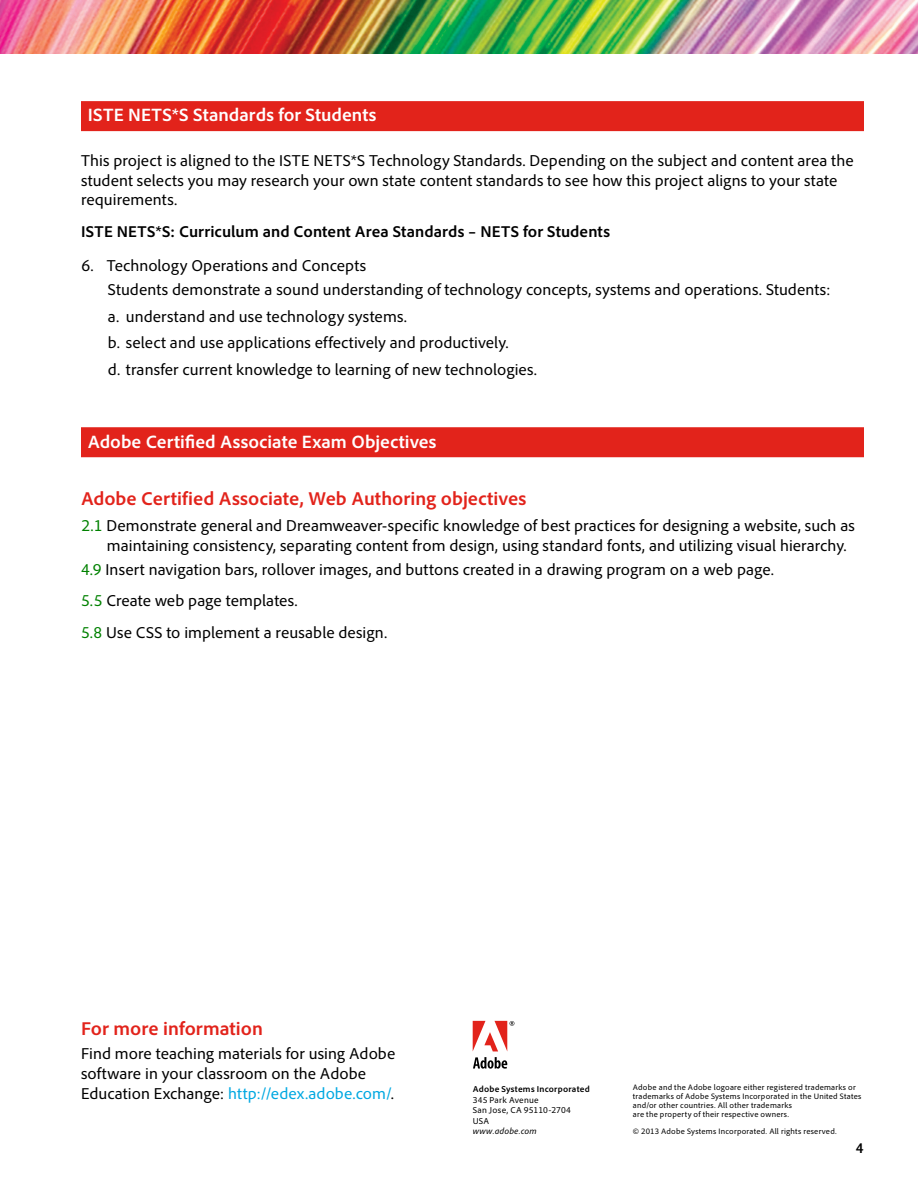
<style>
.page{position:relative;width:918px;height:1188px;background:#fff}
.page>*{position:absolute;margin:0;border:0;box-sizing:border-box;transform-origin:0 0}
.t1{font:700 19.5px "Adobe Clean";color:#e2231b}
.t2{font:700 18.75px "Adobe Clean";color:#fff}
.t3{font:16.5px/19.8px "Adobe Clean";letter-spacing:.005em;color:#000}
.t4{font:700 16.5px "Adobe Clean";letter-spacing:.005em;color:#000}
.t5{font:700 semi-condensed 15px "Adobe Clean";color:#000}
.t6{font:9px/10.5px "Adobe Clean";letter-spacing:.025em;color:#000}
.t7{font:700 9px "Adobe Clean";letter-spacing:.025em;color:#000}
.t8{font:italic 9px "Adobe Clean";letter-spacing:.025em;color:#000}
.t9{font:8.25px/9px "Adobe Clean";letter-spacing:.025em;color:#000}
.s1{color:#008100}
.s2{color:#00a8e1}
</style>
<div class="page">
<img style="left:0;top:0;width:918px;height:54px">
<svg style="left:473px;top:1057px;width:34px;height:12px"></svg>
<svg style="left:473px;top:1021px;width:41px;height:30px"></svg>
<div style="left:81px;top:101px;width:783px;height:30px;background:#e2231b"></div>
<div style="left:81px;top:427px;width:783px;height:30px;background:#e2231b"></div>
<p class="t2" style="left:88px;top:104px;width:290px">ISTE NETS*S Standards for Students</p>
<p class="t3" style="left:81px;top:150px;width:774px">This project is aligned to the ISTE NETS*S Technology Standards. Depending on the subject and content area the student selects you may research your own state content standards to see how this project aligns to your state requirements.</p>
<p class="t4" style="left:81px;top:221px;width:531px">ISTE NETS*S: Curriculum and Content Area Standards – NETS for Students</p>
<p class="t3" style="left:108px;top:253px;width:724px;line-height:24.2px;text-indent:-27px">6. Technology Operations and Concepts<br>Students demonstrate a sound understanding of technology concepts, systems and operations. Students:</p>
<p class="t3" style="left:108px;top:303px;width:431px;line-height:26.5px">a. understand and use technology systems.<br>b. select and use applications effectively and productively.<br>d. transfer current knowledge to learning of new technologies.</p>
<p class="t2" style="left:88px;top:430px;width:350px">Adobe Certified Associate Exam Objectives</p>
<p class="t1" style="left:81px;top:486px;width:447px">Adobe Certified Associate, Web Authoring objectives</p>
<p class="t3" style="left:107px;top:516px;width:750px;text-indent:-26px"><span class="s1">2.1</span> Demonstrate general and Dreamweaver-specific knowledge of best practices for designing a website, such as maintaining consistency, separating content from design, using standard fonts, and utilizing visual hierarchy.</p>
<p class="t3" style="left:81px;top:554px;width:695px;line-height:31.3px"><span class="s1">4.9</span> Insert navigation bars, rollover images, and buttons created in a drawing program on a web page.<br><span class="s1">5.5</span> Create web page templates.<br><span class="s1">5.8</span> Use CSS to implement a reusable design.</p>
<p class="t1" style="left:81px;top:1016px;width:183px">For more information</p>
<p class="t3" style="left:81px;top:1043px;width:316px">Find more teaching materials for using Adobe software in your classroom on the Adobe<br>Education Exchange: <span class="s2">http://edex.adobe.com/</span>.</p>
<p class="t7" style="left:473px;top:1083px;width:119px">Adobe Systems Incorporated</p>
<p class="t6" style="left:473px;top:1094px;width:100px">345 Park Avenue<br>San Jose, CA 95110-2704<br>USA</p>
<p class="t8" style="left:473px;top:1126px;width:66px">www.adobe.com</p>
<p class="t9" style="left:633px;top:1083px;width:230px">Adobe and the Adobe logoare either registered trademarks or trademarks of Adobe Systems Incorporated in the United States and/or other countries. All other trademarks<br>are the property of their respective owners.</p>
<p class="t9" style="left:633px;top:1127px;width:205px">© 2013 Adobe Systems Incorporated. All rights reserved.</p>
<p class="t5" style="left:856px;top:1139px;width:9px">4</p>
</div>
